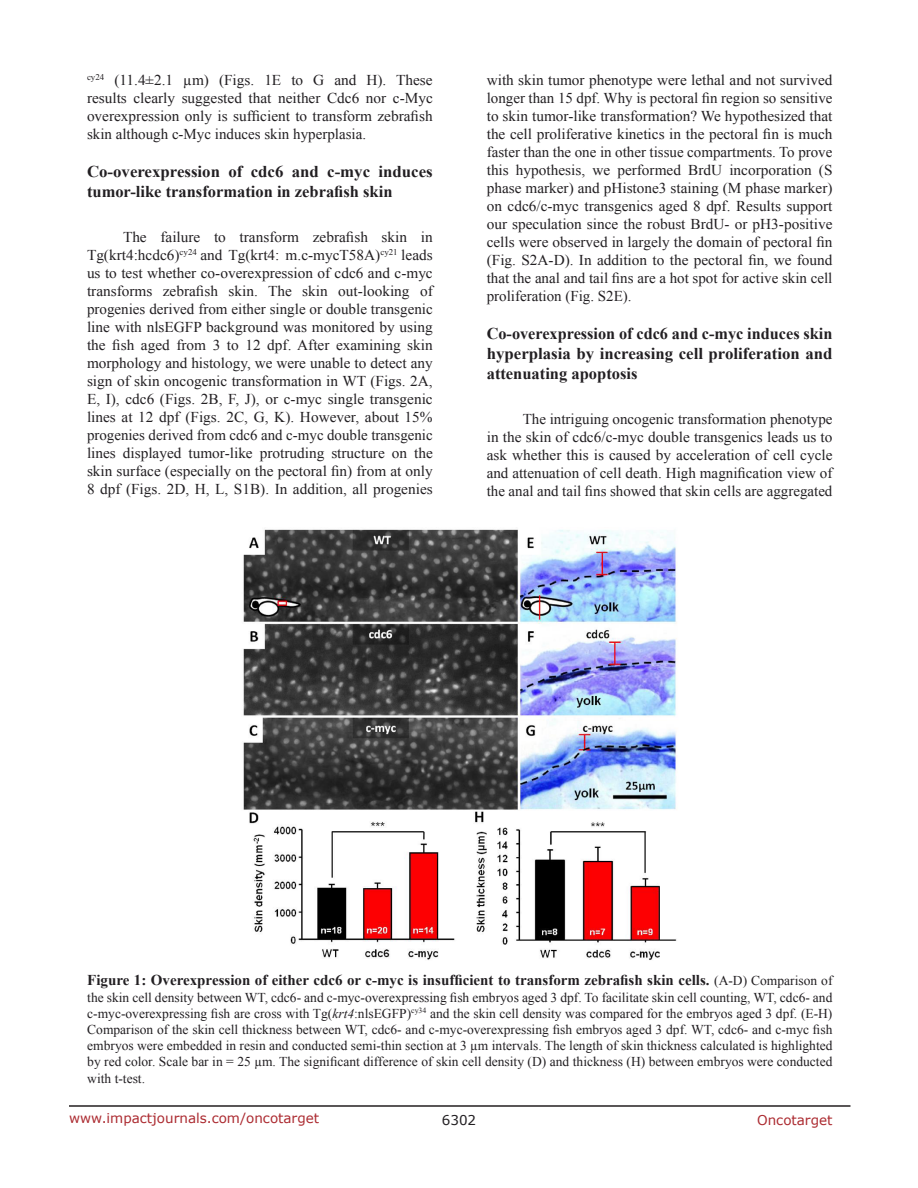
<style>
.page{position:relative;width:918px;height:1188px;background:#fff}
.page>*{position:absolute;margin:0;border:0;box-sizing:border-box;transform-origin:0 0}
.SubHeading{font:700 16.5px/19.8px "Times New Roman";color:#221f22}
.BodyText{font:15px/18px "Times New Roman";color:#221f22;text-align:justify}
.FigureText{font:700 15px "Times New Roman";color:#221f22}
.FigureText-2{font:13.5px/16.2px "Times New Roman";color:#221f22;text-align:justify}
.t1{font:13.5px "Verdana";color:#ac2b31}
.t2{font:13.5px "Verdana";color:#221f22}
.s1{color:#231f20}
.s2{font-weight:400;font-size:13.5px}
.s3{font-style:italic}
</style>
<div class="page">
<hr style="left:69px;top:1105px;width:781px;height:2px;background:#231f20">
<img style="left:243px;top:529px;width:434px;height:431px">
<p class="BodyText" style="left:87px;top:71px;width:347px"><sup>cy24</sup> (11.4±2.1 µm) (Figs. 1E to G and H). These results clearly suggested that neither Cdc6 nor c-Myc overexpression only is sufficient to transform zebrafish skin although c-Myc induces skin hyperplasia.</p>
<p class="SubHeading" style="left:87px;top:161px;width:347px">Co-overexpression of cdc6 and c-myc induces tumor-like transformation in zebrafish skin</p>
<p class="BodyText" style="left:87px;top:228px;width:347px;text-indent:36px">The failure to transform zebrafish skin in Tg(krt4:hcdc6)<sup>cy24</sup> and <span class="s1">Tg(krt4:</span> m.c-myc<span class="s1">T58A)</span><sup>cy21</sup> leads us to test whether co-overexpression of cdc6 and c-myc transforms zebrafish skin. The skin out-looking of progenies derived from either single or double transgenic line with nlsEGFP background was monitored by using the fish aged from 3 to 12 dpf. After examining skin morphology and histology, we were unable to detect any sign of skin oncogenic transformation in WT (Figs. 2A, E, I), cdc6 (Figs. 2B, F, J), or c-myc single transgenic lines at 12 dpf (Figs. 2C, G, K). However, about 15% progenies derived from cdc6 and c-myc double transgenic lines displayed tumor-like protruding structure on the skin surface (especially on the pectoral fin) from at only 8 dpf (Figs. 2D, H, L, S1B). In addition, all progenies</p>
<p class="BodyText" style="left:487px;top:71px;width:347px">with skin tumor phenotype were lethal and not survived longer than 15 dpf. Why is pectoral fin region so sensitive to skin tumor-like transformation? We hypothesized that the cell proliferative kinetics in the pectoral fin is much faster than the one in other tissue compartments. To prove this hypothesis, we performed BrdU incorporation (S phase marker) and pHistone3 staining (M phase marker) on cdc6/c-myc transgenics aged 8 dpf. Results support our speculation since the robust BrdU- or pH3-positive cells were observed in largely the domain of pectoral fin (Fig. S2A-D). In addition to the pectoral fin, we found that the anal and tail fins are a hot spot for active skin cell proliferation (Fig. S2E).</p>
<p class="SubHeading" style="left:487px;top:323px;width:347px;text-align:justify">Co-overexpression of cdc6 and c-myc induces skin hyperplasia by increasing cell proliferation and attenuating apoptosis</p>
<p class="BodyText" style="left:487px;top:409px;width:347px;text-indent:36px">The intriguing oncogenic transformation phenotype in the skin of cdc6/c-myc double transgenics leads us to ask whether this is caused by acceleration of cell cycle and attenuation of cell death. High magnification view of the anal and tail fins showed that skin cells are aggregated</p>
<p class="FigureText" style="left:87px;top:970px;width:747px">Figure 1: Overexpression of either cdc6 or c-myc is insufficient to transform zebrafish skin cells. <span class="s2">(A-D) Comparison of</span></p>
<p class="FigureText-2" style="left:87px;top:989px;width:747px">the skin cell density between WT, cdc6- and c-myc-overexpressing fish embryos aged 3 dpf. To facilitate skin cell counting, WT, cdc6- and c-myc-overexpressing fish are cross with Tg(<span class="s3">krt4</span>:nlsEGFP)<sup>cy34</sup> and the skin cell density was compared for the embryos aged 3 dpf. (E-H)<br>Comparison of the skin cell thickness between WT, cdc6- and c-myc-overexpressing fish embryos aged 3 dpf. WT, cdc6- and c-myc fish embryos were embedded in resin and conducted semi-thin section at 3 µm intervals. The length of skin thickness calculated is highlighted by red color. Scale bar in = 25 µm. The significant difference of skin cell density (D) and thickness (H) between embryos were conducted with t-test.</p>
<p class="t1" style="left:69px;top:1109px;width:252px">www.impactjournals.com/oncotarget</p>
<p class="t2" style="left:442px;top:1111px;width:36px">6302</p>
<p class="t1" style="left:757px;top:1111px;width:77px">Oncotarget</p>
</div>
